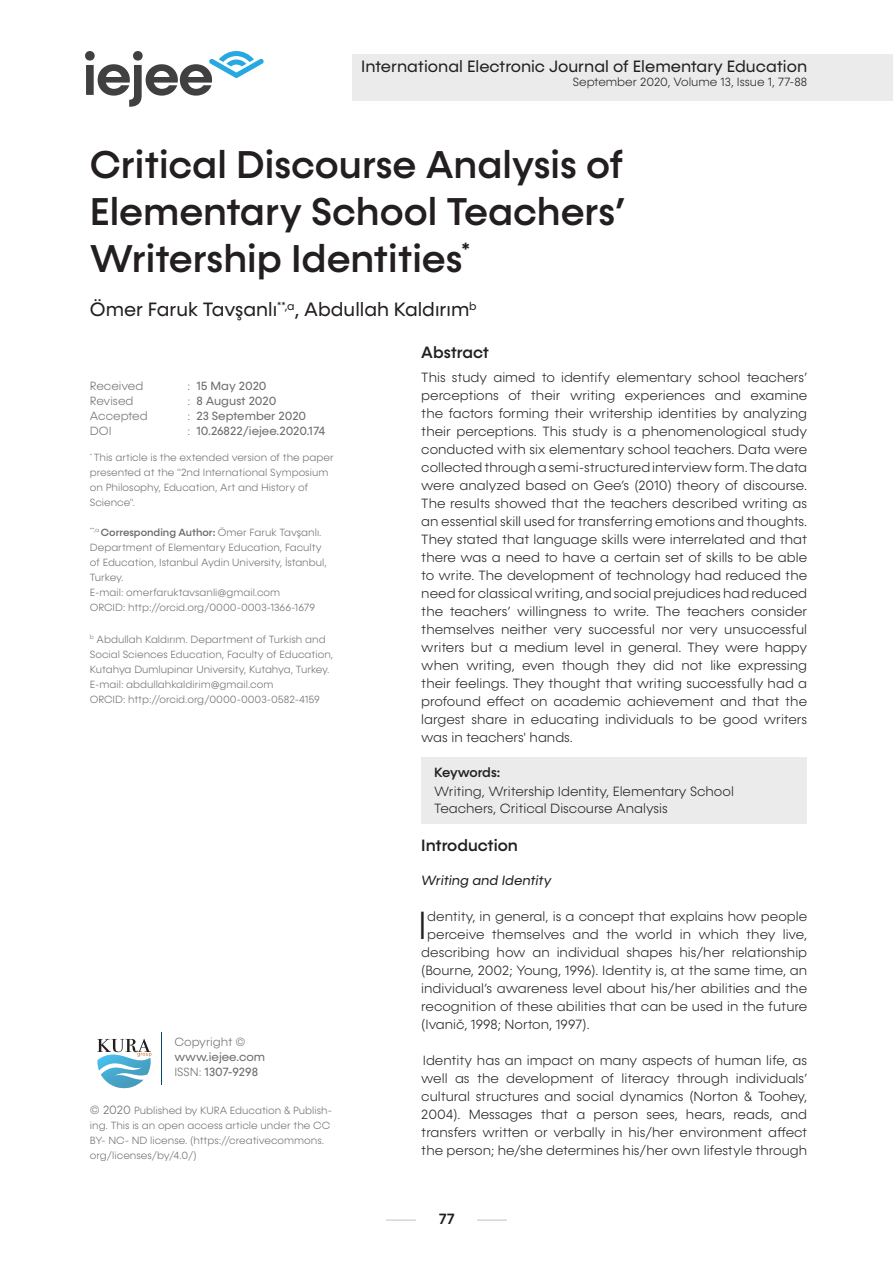
<style>
.page{position:relative;width:893px;height:1263px;background:#fff}
.page>*{position:absolute;margin:0;border:0;box-sizing:border-box;transform-origin:0 0}
.t1{font:300 39.6px "Konnect";color:#231f20}
.t2{font:500 39px "Konnect";color:#231f20}
.t3{font:19.5px "Konnect";color:#231f20}
.t4{font:16.5px "Konnect";color:#231f20}
.t5{font:500 16.5px "Konnect";color:#231f20}
.t6{font:500 15px "Konnect";color:#231f20}
.t7{font:300 13.5px/18px "Konnect";color:#231f20;text-align:justify}
.t8{font:italic 13.5px "Konnect";color:#231f20}
.t9{font:500 13.5px "Konnect";letter-spacing:-.025em;color:#231f20}
.t10{font:12px/15px "Konnect";color:#6e6e70}
.t11{font:300 12px "Konnect";color:#6e6e70}
.t12{font:300 12px "Konnect";color:#231f20}
.t13{font:300 10.5px/15px "Konnect";color:#6e6e70}
.t14{font:500 10.5px "Konnect";color:#6e6e70}
.s1{font-weight:300}
.s2{font-size:12px}
</style>
<div class="page">
<svg style="left:85px;top:51px;width:179px;height:56px"></svg>
<div style="left:352px;top:55px;width:541px;height:46px;background:#ebebeb"></div>
<hr style="left:161px;top:1033px;width:1px;height:52px;background:#004b6c">
<svg style="left:97px;top:1039px;width:54px;height:49px"></svg>
<hr style="left:386px;top:1220px;width:30px;height:1px;background:#c2c2c2">
<hr style="left:477px;top:1220px;width:30px;height:1px;background:#c2c2c2">
<div style="left:421px;top:758px;width:386px;height:66px;background:#ebebeb"></div>
<p class="t4" style="left:361px;top:56px;width:447px">International Electronic Journal of Elementary Education</p>
<p class="t12" style="left:573px;top:75px;width:236px">September 2020, Volume 13, Issue 1, 77-88</p>
<p class="t2" style="left:90px;top:142px;width:535px">Critical Discourse Analysis of</p>
<p class="t2" style="left:90px;top:189px;width:537px">Elementary School Teachers’</p>
<p class="t2" style="left:90px;top:236px;width:382px">Writership Identities<sup>*</sup></p>
<p class="t3" style="left:90px;top:298px;width:388px">Ömer Faruk Tavşanlı<sup>**,a</sup>, Abdullah Kaldırım<sup>b</sup></p>
<p class="t11" style="left:90px;top:379px;width:55px">Received</p>
<p class="t10" style="left:187px;top:379px;width:81px"><span class="s1">:</span> 15 May 2020</p>
<p class="t11" style="left:90px;top:394px;width:45px">Revised</p>
<p class="t10" style="left:187px;top:394px;width:91px"><span class="s1">:</span> 8 August 2020</p>
<p class="t11" style="left:90px;top:409px;width:59px">Accepted</p>
<p class="t10" style="left:187px;top:409px;width:120px"><span class="s1">:</span> 23 September 2020</p>
<p class="t11" style="left:90px;top:424px;width:23px">DOI</p>
<p class="t10" style="left:187px;top:424px;width:139px"><span class="s1">:</span> 10.26822/iejee.2020.174</p>
<p class="t13" style="left:90px;top:450px;width:245px"><sup>*</sup> This article is the extended version of the paper presented at the "2nd International Symposium on Philosophy, Education, Art and History of Science".</p>
<p class="t14" style="left:90px;top:526px;width:233px"><sup>**,a</sup> Corresponding Author: <span class="s1">Ömer Faruk Tavşanlı.</span></p>
<p class="t13" style="left:90px;top:540px;width:238px">Department of Elementary Education, Faculty of Education, Istanbul Aydin University, İstanbul,<br>Turkey.</p>
<p class="t13" style="left:90px;top:585px;width:192px">E-mail: omerfaruktavsanli@gmail.com</p>
<p class="t13" style="left:90px;top:600px;width:227px">ORCID: http://orcid.org/0000-0003-1366-1679</p>
<p class="t13" style="left:90px;top:632px;width:245px"><sup>b</sup> Abdullah Kaldırım. Department of Turkish and<br>Social Sciences Education, Faculty of Education,<br>Kutahya Dumlupinar University, Kutahya, Turkey.</p>
<p class="t13" style="left:90px;top:677px;width:185px">E-mail: abdullahkaldirim@gmail.com</p>
<p class="t13" style="left:90px;top:692px;width:232px">ORCID: http://orcid.org/0000-0003-0582-4159</p>
<p class="t11" style="left:174px;top:1035px;width:73px">Copyright ©</p>
<p class="t10" style="left:174px;top:1050px;width:92px">www.iejee.com<br><span class="s1">ISSN:</span> 1307-9298</p>
<p class="t13" style="left:90px;top:1103px;width:244px"><span class="s2">© 2020</span> Published by KURA Education &amp; Publish&shy;ing. This is an open access article under the CC BY- NC- ND license. (https://creativecommons. org/licenses/by/4.0/)</p>
<p class="t5" style="left:421px;top:343px;width:69px">Abstract</p>
<p class="t7" style="left:421px;top:368px;width:387px">This study aimed to identify elementary school teachers’ perceptions of their writing experiences and examine the factors forming their writership identities by analyzing their perceptions. This study is a phenomenological study conducted with six elementary school teachers. Data were collected through a semi-structured interview form. The data were analyzed based on Gee’s (2010) theory of discourse.<br>The results showed that the teachers described writing as an essential skill used for transferring emotions and thoughts.<br>They stated that language skills were interrelated and that there was a need to have a certain set of skills to be able to write. The development of technology had reduced the need for classical writing, and social prejudices had reduced the teachers’ willingness to write. The teachers consider themselves neither very successful nor very unsuccessful writers but a medium level in general. They were happy when writing, even though they did not like expressing their feelings. They thought that writing successfully had a profound effect on academic achievement and that the largest share in educating individuals to be good writers was in teachers' hands.</p>
<p class="t9" style="left:434px;top:764px;width:67px">Keywords:</p>
<p class="t7" style="left:434px;top:783px;width:301px">Writing, Writership Identity, Elementary School</p>
<p class="t7" style="left:434px;top:799px;width:235px">Teachers, Critical Discourse Analysis</p>
<p class="t5" style="left:421px;top:835px;width:98px">Introduction</p>
<p class="t8" style="left:421px;top:872px;width:132px">Writing and Identity</p>
<p class="t1" style="left:418px;top:903px;width:11px">I</p>
<p class="t7" style="left:427px;top:907px;width:381px">dentity, in general, is a concept that explains how people</p>
<p class="t7" style="left:427px;top:925px;width:381px">perceive themselves and the world in which they live,</p>
<p class="t7" style="left:421px;top:943px;width:387px">describing how an individual shapes his/her relationship</p>
<p class="t7" style="left:421px;top:961px;width:387px">(Bourne, 2002; Young, 1996). Identity is, at the same time, an</p>
<p class="t7" style="left:421px;top:979px;width:387px">individual’s awareness level about his/her abilities and the</p>
<p class="t7" style="left:421px;top:997px;width:387px">recognition of these abilities that can be used in the future</p>
<p class="t7" style="left:421px;top:1015px;width:170px">(Ivanič, 1998; Norton, 1997).</p>
<p class="t7" style="left:421px;top:1051px;width:387px">Identity has an impact on many aspects of human life, as well as the development of literacy through individuals’ cultural structures and social dynamics (Norton &amp; Toohey, 2004). Messages that a person sees, hears, reads, and transfers written or verbally in his/her environment affect the person; he/she determines his/her own lifestyle through</p>
<p class="t6" style="left:439px;top:1210px;width:17px">77</p>
</div>
